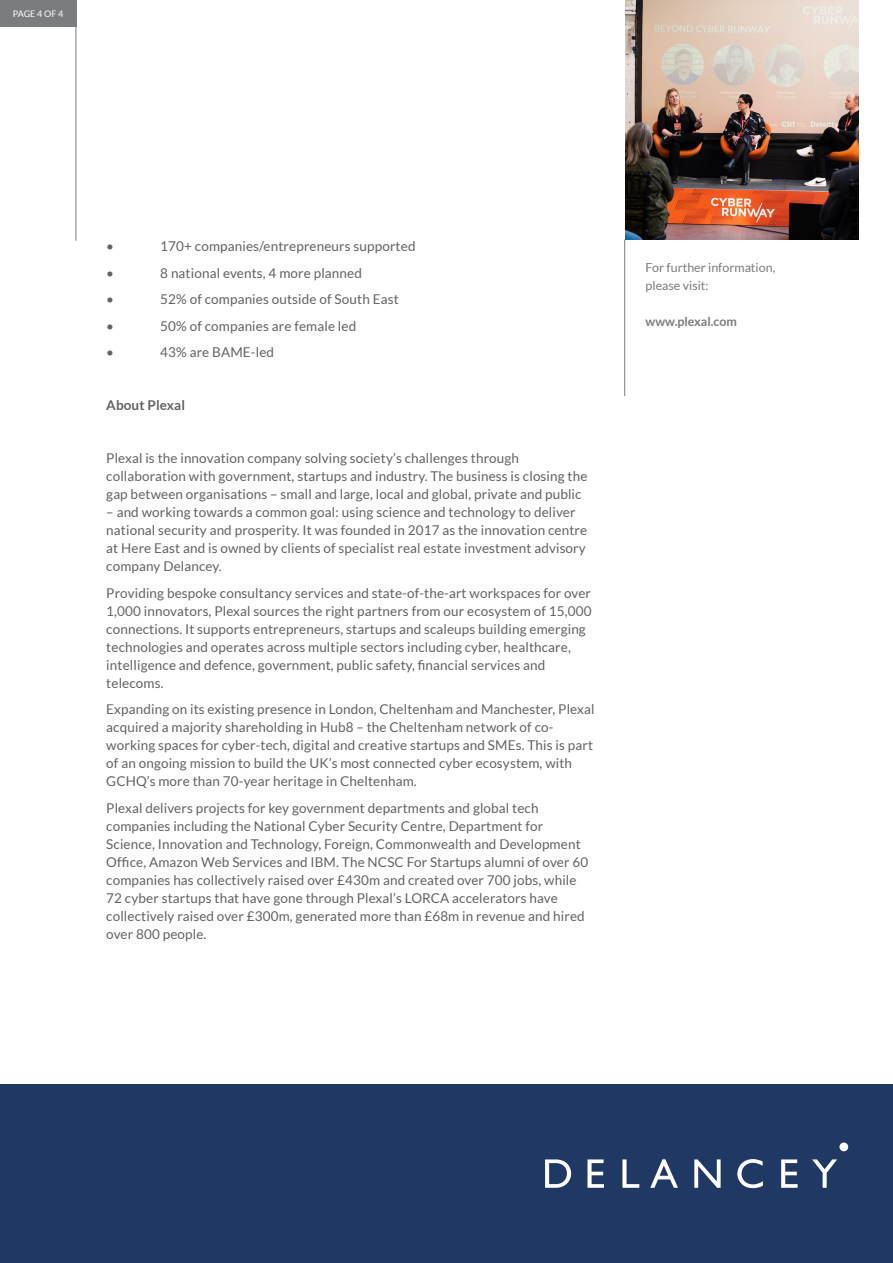
<style>
.page{position:relative;width:893px;height:1263px;background:#fff}
.page>*{position:absolute;margin:0;border:0;box-sizing:border-box;transform-origin:0 0}
.t1{font:13.5px/18px "Lato";letter-spacing:.01em;color:#646363}
.t2{font:700 13.5px "Lato";letter-spacing:.01em;color:#646363}
.t3{font:12.45px/18px "Lato";color:#7b7c7f}
.t4{font:700 12.45px "Lato";color:#7b7c7f}
.t5{font:9px "Lato";letter-spacing:-.01em;color:#fff}
</style>
<div class="page">
<div style="left:0;top:1084px;width:893px;height:179px;background:#203864"></div>
<div style="left:839px;top:1142px;width:9px;height:9px;background:#fff;border-radius:50%"></div>
<svg style="left:545px;top:1159px;width:26px;height:29px"></svg>
<svg style="left:587px;top:1159px;width:17px;height:29px"></svg>
<svg style="left:622px;top:1159px;width:17px;height:29px"></svg>
<svg style="left:650px;top:1159px;width:28px;height:29px"></svg>
<svg style="left:694px;top:1159px;width:27px;height:29px"></svg>
<svg style="left:737px;top:1159px;width:26px;height:29px"></svg>
<svg style="left:781px;top:1159px;width:17px;height:29px"></svg>
<svg style="left:812px;top:1159px;width:25px;height:29px"></svg>
<div style="left:0;top:0;width:76px;height:27px;background:#7b7c7f"></div>
<img style="left:625px;top:0;width:234px;height:240px">
<hr style="left:76px;top:27px;width:1px;height:214px;background:#7b7c7f">
<hr style="left:624px;top:239px;width:1px;height:157px;background:#7b7c7f">
<p class="t5" style="left:13px;top:9px;width:52px">PAGE 4 OF 4</p>
<p class="t1" style="left:106px;top:237px;width:9px">•</p>
<p class="t1" style="left:160px;top:237px;width:257px">170+ companies/entrepreneurs supported</p>
<p class="t1" style="left:106px;top:264px;width:9px">•</p>
<p class="t1" style="left:160px;top:264px;width:203px">8 national events, 4 more planned</p>
<p class="t1" style="left:106px;top:290px;width:9px">•</p>
<p class="t1" style="left:160px;top:290px;width:240px">52% of companies outside of South East</p>
<p class="t1" style="left:106px;top:317px;width:9px">•</p>
<p class="t1" style="left:160px;top:317px;width:198px">50% of companies are female led</p>
<p class="t1" style="left:106px;top:343px;width:9px">•</p>
<p class="t1" style="left:160px;top:343px;width:115px">43% are BAME-led</p>
<p class="t2" style="left:106px;top:397px;width:80px">About Plexal</p>
<p class="t1" style="left:106px;top:449px;width:483px">Plexal is the innovation company solving society’s challenges through collaboration with government, startups and industry. The business is closing the gap between organisations – small and large, local and global, private and public</p>
<p class="t1" style="left:106px;top:503px;width:482px">– and working towards a common goal: using science and technology to deliver national security and prosperity. It was founded in 2017 as the innovation centre at Here East and is owned by clients of specialist real estate investment advisory company Delancey.</p>
<p class="t1" style="left:106px;top:584px;width:487px">Providing bespoke consultancy services and state-of-the-art workspaces for over 1,000 innovators, Plexal sources the right partners from our ecosystem of 15,000 connections. It supports entrepreneurs, startups and scaleups building emerging technologies and operates across multiple sectors including cyber, healthcare, intelligence and defence, government, public safety, financial services and telecoms.</p>
<p class="t1" style="left:106px;top:700px;width:490px">Expanding on its existing presence in London, Cheltenham and Manchester, Plexal acquired a majority shareholding in Hub8 – the Cheltenham network of co&shy;working spaces for cyber-tech, digital and creative startups and SMEs. This is part of an ongoing mission to build the UK’s most connected cyber ecosystem, with GCHQ’s more than 70-year heritage in Cheltenham.</p>
<p class="t1" style="left:106px;top:799px;width:483px">Plexal delivers projects for key government departments and global tech companies including the National Cyber Security Centre, Department for Science, Innovation and Technology, Foreign, Commonwealth and Development Office, Amazon Web Services and IBM. The NCSC For Startups alumni of over 60 companies has collectively raised over £430m and created over 700 jobs, while 72 cyber startups that have gone through Plexal’s LORCA accelerators have collectively raised over £300m, generated more than £68m in revenue and hired over 800 people.</p>
<p class="t3" style="left:646px;top:258px;width:131px">For further information, please visit:</p>
<p class="t4" style="left:646px;top:314px;width:93px">www.plexal.com</p>
</div>
